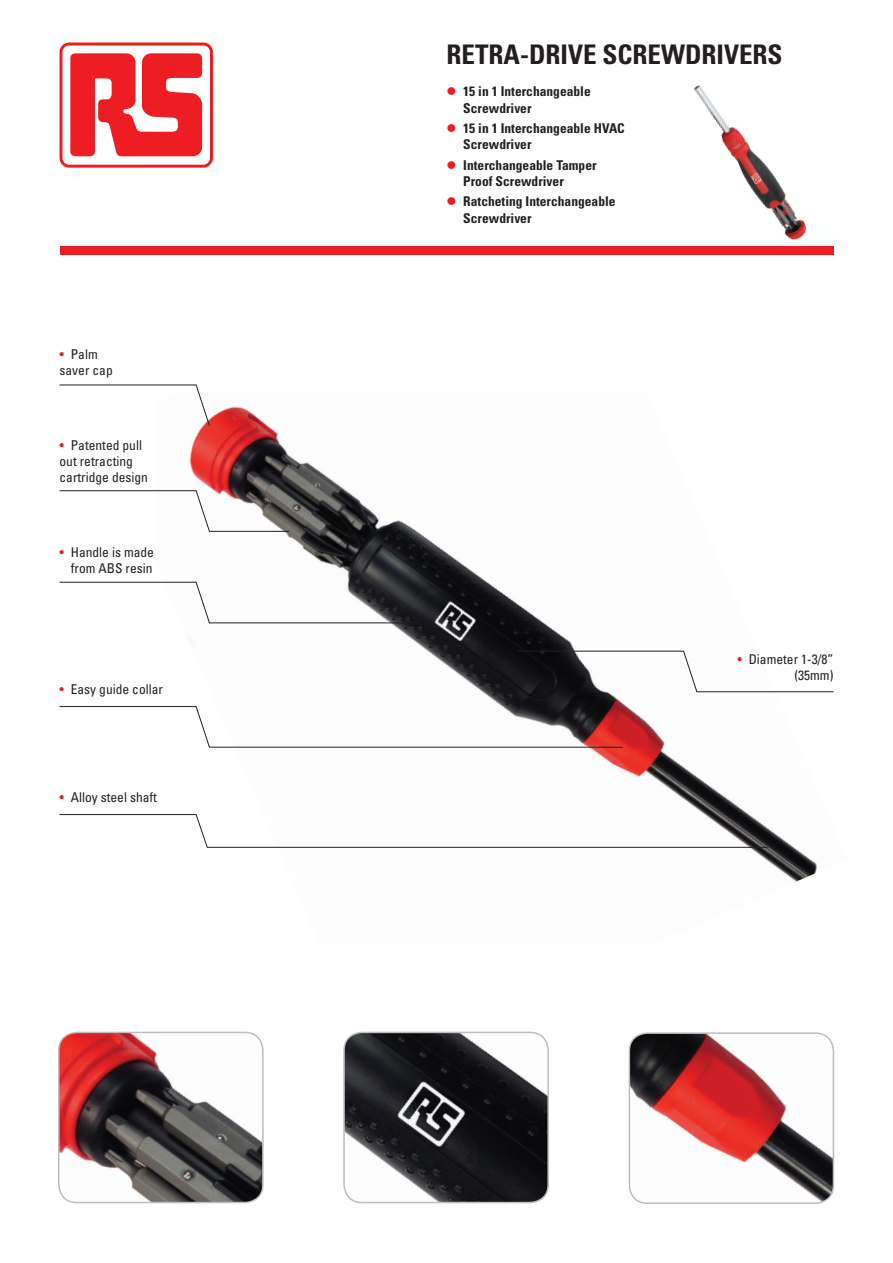
<style>
.page{position:relative;width:893px;height:1263px;background:#fff}
.page>*{position:absolute;margin:0;border:0;box-sizing:border-box;transform-origin:0 0}
.t1{font:700 condensed 27px "Univers";color:#231f20}
.t2{font:700 condensed 13.5px/16.2px "Univers";color:#231f20}
.t3{font:condensed 13.5px/16.2px "Univers";color:#231f20;text-align:right}
.s1{color:#ee1d23}
</style>
<div class="page">
<div style="left:60px;top:247px;width:773px;height:8px;background:#ee1d23"></div>
<div style="left:60px;top:43px;width:153px;height:125px;background:#ee1d23;border-radius:10px"></div>
<div style="left:63px;top:45px;width:147px;height:120px;background:#fff;border-radius:7px"></div>
<svg style="left:70px;top:53px;width:132px;height:103px"></svg>
<img style="left:629px;top:1034px;width:204px;height:169px">
<div style="left:629px;top:1032px;width:205px;height:172px;border:2px solid #bcbdc0;border-radius:18px"></div>
<img style="left:344px;top:1032px;width:204px;height:170px">
<div style="left:343px;top:1032px;width:206px;height:171px;border:2px solid #bcbdc0;border-radius:18px"></div>
<img style="left:59px;top:1032px;width:204px;height:170px">
<div style="left:58px;top:1032px;width:206px;height:171px;border:2px solid #bcbdc0;border-radius:18px"></div>
<img style="left:189px;top:406px;width:645px;height:476px">
<img style="left:694px;top:85px;width:113px;height:155px">
<svg style="left:59px;top:581px;width:361px;height:43px"></svg>
<svg style="left:59px;top:490px;width:231px;height:42px"></svg>
<svg style="left:59px;top:384px;width:151px;height:42px"></svg>
<svg style="left:59px;top:814px;width:709px;height:34px"></svg>
<svg style="left:59px;top:706px;width:565px;height:42px"></svg>
<svg style="left:517px;top:650px;width:317px;height:42px"></svg>
<p class="t3" style="left:60px;top:346px;width:40px"><span class="s1">•</span> Palm</p>
<p class="t3" style="left:60px;top:362px;width:55px">saver cap</p>
<p class="t3" style="left:60px;top:437px;width:90px;text-align:left"><span class="s1">•</span> Patented pull out retracting cartridge design</p>
<p class="t3" style="left:60px;top:543px;width:96px"><span class="s1">•</span> Handle is made from ABS resin</p>
<p class="t3" style="left:60px;top:681px;width:105px"><span class="s1">•</span> Easy guide collar</p>
<p class="t3" style="left:60px;top:789px;width:99px"><span class="s1">•</span> Alloy steel shaft</p>
<p class="t1" style="left:446px;top:38px;width:338px">RETRA-DRIVE SCREWDRIVERS</p>
<p class="t2" style="left:463px;top:83px;width:129px;text-indent:-17px"><span class="s1">●</span> 15 in 1 Interchangeable<br>Screwdriver</p>
<p class="t2" style="left:463px;top:120px;width:163px;text-indent:-17px"><span class="s1">●</span> 15 in 1 Interchangeable HVAC<br>Screwdriver</p>
<p class="t2" style="left:463px;top:157px;width:135px;text-indent:-17px"><span class="s1">●</span> Interchangeable Tamper<br>Proof Screwdriver</p>
<p class="t2" style="left:463px;top:193px;width:154px;text-indent:-17px"><span class="s1">●</span> Ratcheting Interchangeable<br>Screwdriver</p>
<p class="t3" style="left:737px;top:651px;width:97px"><span class="s1">•</span> Diameter 1-3/8” (35mm)</p>
</div>
